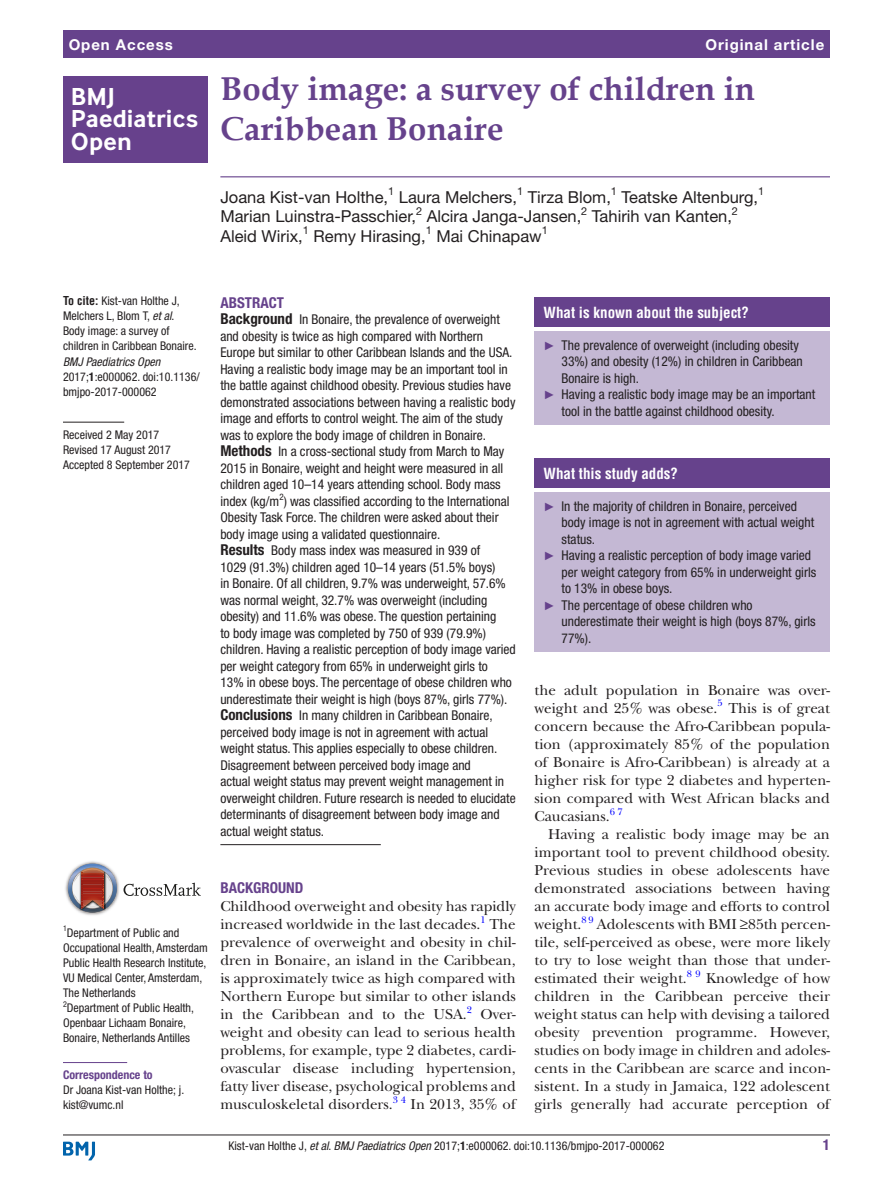
<style>
.page{position:relative;width:893px;height:1191px;background:#fff}
.page>*{position:absolute;margin:0;border:0;box-sizing:border-box;transform-origin:0 0}
.t1{font:700 33px/39px "Book Antiqua";color:#66428c}
.t2{font:700 25.5px/22.5px "Inter Face";letter-spacing:.01em;color:#fff}
.t3{font:16.5px "Helvetica Neue LT Std";color:#231f20}
.t4{font:15px/18px "New Baskerville";color:#231f20;text-align:justify}
.t5{font:700 condensed 15px "Helvetica";color:#fff}
.t6{font:700 15px "Helvetica Neue LT Std";letter-spacing:.065em;color:#fff}
.t7{font:700 condensed 15px "Helvetica Neue LT Std";color:#66428c}
.t8{font:condensed 13.5px/16.5px "Helvetica Neue LT Std";color:#231f20}
.t9{font:condensed 12px/15px "Helvetica Neue LT Std";color:#231f20}
.t10{font:700 condensed 12px "Helvetica Neue LT Std";color:#66428c}
.t11{font:10.95px "Helvetica Neue LT Std";color:#231f20}
.t12{font:9.9px "New Baskerville";color:#00f}
.t13{font:condensed 7.95px "Helvetica Neue LT Std";color:#231f20}
.s1{font-family:"Helvetica LT Std";font-weight:700}
.s2{font-style:italic}
.s3{font-weight:700}
.s4{font-weight:700;font-size:15px}
.s5{font-family:"Arial";font-stretch:normal;font-size:12px;color:#66428c}
</style>
<div class="page">
<hr style="left:63px;top:1134px;width:767px;height:1px;background:#231f20">
<svg style="left:63px;top:1141px;width:32px;height:19px"></svg>
<div style="left:63px;top:76px;width:144px;height:87px;background:#67418c"></div>
<hr style="left:220px;top:844px;width:161px;height:1px;background:#231f20">
<div style="left:535px;top:458px;width:295px;height:30px;background:#66428c"></div>
<div style="left:535px;top:492px;width:295px;height:159px;background:#c4b8d4"></div>
<div style="left:63px;top:31px;width:767px;height:27px;background:#66428c"></div>
<hr style="left:220px;top:176px;width:610px;height:1px;background:#66428c">
<hr style="left:63px;top:422px;width:61px;height:1px;background:#231f20">
<hr style="left:63px;top:1062px;width:64px;height:1px;background:#66428c">
<img style="left:65px;top:861px;width:54px;height:54px">
<svg style="left:68px;top:863px;width:49px;height:49px"></svg>
<svg style="left:124px;top:882px;width:77px;height:14px"></svg>
<div style="left:535px;top:297px;width:295px;height:30px;background:#66428c"></div>
<div style="left:535px;top:331px;width:295px;height:93px;background:#c4b8d4"></div>
<p class="t6" style="left:69px;top:35px;width:106px">Open Access</p>
<h2 class="t2" style="left:71px;top:85px;width:129px">BMJ<br>Paediatrics<br>Open</h2>
<p class="t6" style="left:705px;top:35px;width:120px">Original article</p>
<h1 class="t1" style="left:220px;top:70px;width:536px">Body image: a survey of children in<br>Caribbean Bonaire</h1>
<p class="t3" style="left:220px;top:187px;width:169px">Joana Kist-van Holthe,</p>
<p class="t11" style="left:388px;top:185px;width:8px">1</p>
<p class="t3" style="left:399px;top:187px;width:120px">Laura Melchers,</p>
<p class="t11" style="left:517px;top:185px;width:8px">1</p>
<p class="t3" style="left:528px;top:187px;width:85px">Tirza Blom,</p>
<p class="t11" style="left:611px;top:185px;width:8px">1</p>
<p class="t3" style="left:622px;top:187px;width:138px">Teatske Altenburg,</p>
<p class="t11" style="left:758px;top:185px;width:8px">1</p>
<p class="t3" style="left:220px;top:206px;width:197px">Marian Luinstra-Passchier,</p>
<p class="t11" style="left:416px;top:204px;width:8px">2</p>
<p class="t3" style="left:427px;top:206px;width:156px">Alcira Janga-Jansen,</p>
<p class="t11" style="left:581px;top:204px;width:8px">2</p>
<p class="t3" style="left:592px;top:206px;width:141px">Tahirih van Kanten,</p>
<p class="t11" style="left:732px;top:204px;width:8px">2</p>
<p class="t3" style="left:220px;top:226px;width:84px">Aleid Wirix,</p>
<p class="t11" style="left:303px;top:224px;width:8px">1</p>
<p class="t3" style="left:314px;top:226px;width:114px">Remy Hirasing,</p>
<p class="t11" style="left:426px;top:224px;width:8px">1</p>
<p class="t3" style="left:436px;top:226px;width:107px">Mai Chinapaw</p>
<p class="t11" style="left:542px;top:224px;width:8px">1</p>
<p class="t9" style="left:63px;top:294px;width:135px"><span class="s1">To cite:</span> Kist-van Holthe J,<br>Melchers L, Blom T, <span class="s2">et al</span>.<br>Body image: a survey of children in Caribbean Bonaire.</p>
<p class="t9" style="left:63px;top:354px;width:138px"><span class="s2">BMJ Paediatrics Open<br></span>2017;<span class="s3">1</span>:e000062. doi:10.1136/ bmjpo-2017-000062</p>
<p class="t9" style="left:63px;top:427px;width:128px">Received 2 May 2017<br>Revised 17 August 2017<br>Accepted 8 September 2017</p>
<p class="t13" style="left:63px;top:924px;width:5px">1</p>
<p class="t9" style="left:63px;top:925px;width:146px;text-indent:4px">Department of Public and<br>Occupational Health, Amsterdam<br>Public Health Research Institute,<br>VU Medical Center, Amsterdam,<br>The Netherlands<br><sup>2</sup>Department of Public Health,<br>Openbaar Lichaam Bonaire,<br>Bonaire, Netherlands Antilles</p>
<p class="t10" style="left:63px;top:1068px;width:91px">Correspondence to</p>
<p class="t9" style="left:63px;top:1082px;width:123px">Dr Joana Kist-van Holthe; j. kist@vumc.nl</p>
<p class="t7" style="left:220px;top:293px;width:65px">Abstract</p>
<p class="t8" style="left:220px;top:311px;width:297px"><span class="s4">Background</span> In Bonaire, the prevalence of overweight and obesity is twice as high compared with Northern Europe but similar to other Caribbean Islands and the USA.<br>Having a realistic body image may be an important tool in the battle against childhood obesity. Previous studies have demonstrated associations between having a realistic body image and efforts to control weight. The aim of the study was to explore the body image of children in Bonaire.<br><span class="s4">Methods</span> In a cross-sectional study from March to May 2015 in Bonaire, weight and height were measured in all children aged 10–14 years attending school. Body mass index (kg/m<sup>2</sup>) was classified according to the International Obesity Task Force. The children were asked about their body image using a validated questionnaire.<br><span class="s4">Results</span> Body mass index was measured in 939 of<br>1029 (91.3%) children aged 10–14 years (51.5% boys)<br>in Bonaire. Of all children, 9.7% was underweight, 57.6% was normal weight, 32.7% was overweight (including obesity) and 11.6% was obese. The question pertaining<br>to body image was completed by 750 of 939 (79.9%) children. Having a realistic perception of body image varied per weight category from 65% in underweight girls to<br>13% in obese boys. The percentage of obese children who underestimate their weight is high (boys 87%, girls 77%).<br><span class="s4">Conclusions</span> In many children in Caribbean Bonaire, perceived body image is not in agreement with actual weight status. This applies especially to obese children.<br>Disagreement between perceived body image and<br>actual weight status may prevent weight management in overweight children. Future research is needed to elucidate determinants of disagreement between body image and actual weight status.</p>
<p class="t7" style="left:220px;top:879px;width:85px">Background</p>
<p class="t4" style="left:220px;top:897px;width:297px">Childhood overweight and obesity has rapidly increased worldwide in the last decades.</p>
<p class="t12" style="left:480px;top:913px;width:7px">1</p>
<p class="t4" style="left:220px;top:915px;width:297px;text-indent:269px">The prevalence of overweight and obesity in chil&shy;dren in Bonaire, an island in the Caribbean, is approximately twice as high compared with Northern Europe but similar to other islands in the Caribbean and to the USA.</p>
<p class="t12" style="left:467px;top:1003px;width:7px">2</p>
<p class="t4" style="left:220px;top:1005px;width:297px;text-indent:260px">Over&shy;weight and obesity can lead to serious health problems, for example, type 2 diabetes, cardi&shy;ovascular disease including hypertension, fatty liver disease, psychological problems and musculoskeletal disorders.</p>
<p class="t12" style="left:393px;top:1093px;width:15px">3 4</p>
<p class="t4" style="left:411px;top:1095px;width:107px">In 2013, 35% of</p>
<p class="t5" style="left:544px;top:303px;width:207px">What is known about the subject?</p>
<p class="t8" style="left:544px;top:336px;width:257px"><span class="s5">►</span> The prevalence of overweight (including obesity</p>
<p class="t8" style="left:562px;top:353px;width:243px">33%) and obesity (12%) in children in Caribbean</p>
<p class="t8" style="left:562px;top:369px;width:79px">Bonaire is high.</p>
<p class="t8" style="left:544px;top:386px;width:273px"><span class="s5">►</span> Having a realistic body image may be an important</p>
<p class="t8" style="left:562px;top:402px;width:215px">tool in the battle against childhood obesity.</p>
<p class="t5" style="left:544px;top:464px;width:136px">What this study adds?</p>
<p class="t8" style="left:544px;top:497px;width:255px"><span class="s5">►</span> In the majority of children in Bonaire, perceived</p>
<p class="t8" style="left:562px;top:514px;width:254px">body image is not in agreement with actual weight</p>
<p class="t8" style="left:562px;top:530px;width:35px">status.</p>
<p class="t8" style="left:544px;top:547px;width:269px"><span class="s5">►</span> Having a realistic perception of body image varied</p>
<p class="t8" style="left:562px;top:563px;width:256px">per weight category from 65% in underweight girls</p>
<p class="t8" style="left:562px;top:580px;width:112px">to 13% in obese boys.</p>
<p class="t8" style="left:544px;top:596px;width:211px"><span class="s5">►</span> The percentage of obese children who</p>
<p class="t8" style="left:562px;top:613px;width:256px">underestimate their weight is high (boys 87%, girls</p>
<p class="t8" style="left:562px;top:629px;width:31px">77%).</p>
<p class="t4" style="left:535px;top:681px;width:297px">the adult population in Bonaire was over&shy;weight and 25% was obese.<sup>5</sup> This is of great concern because the Afro-Caribbean popula&shy;tion (approximately 85% of the population of Bonaire is Afro-Caribbean) is already at a higher risk for type 2 diabetes and hyperten&shy;sion compared with West African blacks and Caucasians.</p>
<p class="t12" style="left:610px;top:805px;width:14px">6 7</p>
<p class="t4" style="left:535px;top:825px;width:297px;text-indent:14px">Having a realistic body image may be an important tool to prevent childhood obesity.<br>Previous studies in obese adolescents have demonstrated associations between having an accurate body image and efforts to control weight.</p>
<p class="t12" style="left:581px;top:913px;width:14px">8 9</p>
<p class="t4" style="left:535px;top:915px;width:297px;text-indent:62px">Adolescents with BMI ≥85th percen&shy;tile, self-perceived as obese, were more likely to try to lose weight than those that under&shy;estimated their weight.</p>
<p class="t12" style="left:687px;top:967px;width:15px">8 9</p>
<p class="t4" style="left:535px;top:969px;width:297px;text-indent:172px">Knowledge of how children in the Caribbean perceive their weight status can help with devising a tailored obesity prevention programme. However, studies on body image in children and adoles&shy;cents in the Caribbean are scarce and incon&shy;sistent. In a study in Jamaica, 122 adolescent girls generally had accurate perception of</p>
<p class="t9" style="left:229px;top:1137px;width:437px">Kist-van Holthe J, <span class="s2">et al</span>. <span class="s2">BMJ Paediatrics Open</span> 2017;<span class="s3">1</span>:e000062. doi:10.1136/bmjpo-2017-000062</p>
<p class="t7" style="left:823px;top:1135px;width:9px">1</p>
</div>
